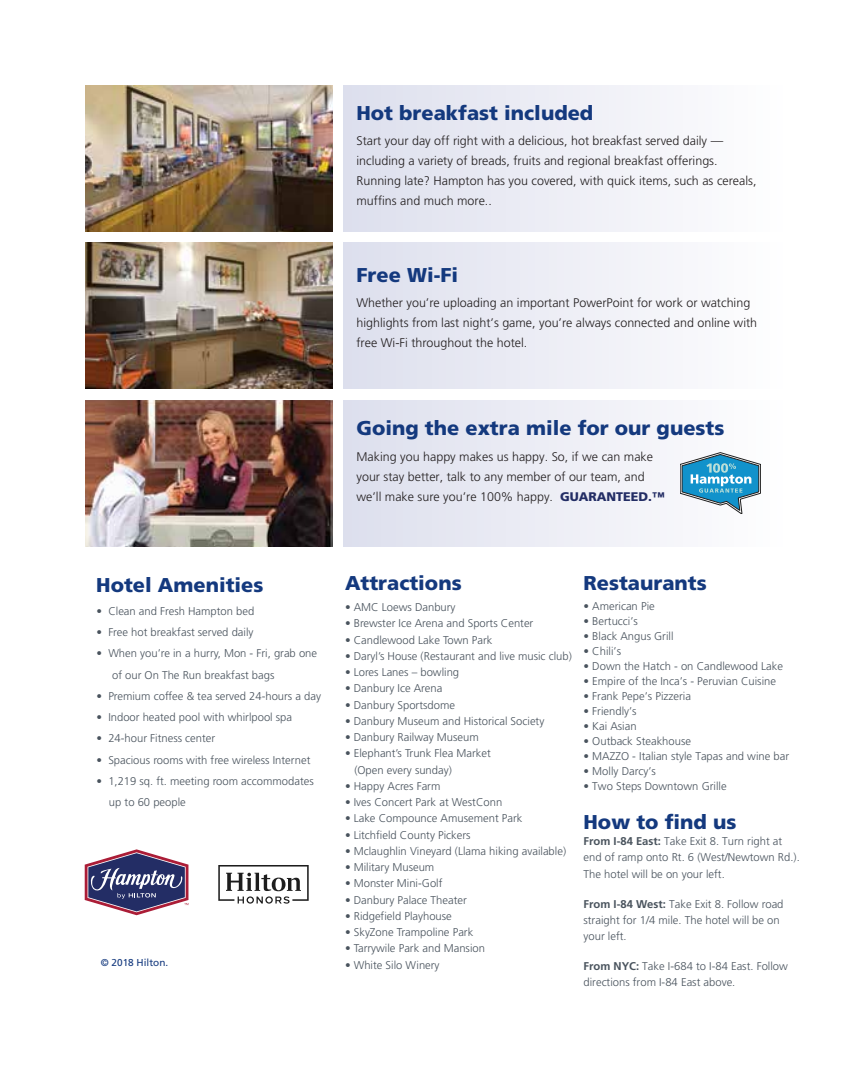
<style>
.page{position:relative;width:845px;height:1070px;background:#fff}
.page>*{position:absolute;margin:0;border:0;box-sizing:border-box;transform-origin:0 0}
.t1{font:900 20px "Frutiger";color:#14397e}
.t2{font:300 12.5px/20px "Frutiger";color:#231f20}
.t3{font:300 11.25px/16.2px "Frutiger";color:#49535d}
.t4{font:10px "Frutiger";color:#14397e}
.s1{font-weight:900;color:#232d65}
.s2{font-weight:700}
</style>
<div class="page">
<div style="left:344px;top:85px;width:438px;height:146px;background:linear-gradient(to right,#dddfed,#fefefe)"></div>
<div style="left:344px;top:242px;width:438px;height:147px;background:linear-gradient(to right,#dddfed,#fefefe)"></div>
<div style="left:344px;top:400px;width:438px;height:146px;background:linear-gradient(to right,#dddfed,#fefefe)"></div>
<svg style="left:218px;top:865px;width:91px;height:39px"></svg>
<img style="left:85px;top:85px;width:247px;height:146px">
<img style="left:85px;top:242px;width:247px;height:147px">
<img style="left:85px;top:400px;width:247px;height:146px">
<svg style="left:680px;top:453px;width:81px;height:61px"></svg>
<svg style="left:85px;top:849px;width:103px;height:66px"></svg>
<h1 class="t1" style="left:357px;top:101px;width:238px">Hot breakfast included</h1>
<p class="t2" style="left:357px;top:131px;width:402px">Start your day off right with a delicious, hot breakfast served daily — including a variety of breads, fruits and regional breakfast offerings.<br>Running late? Hampton has you covered, with quick items, such as cereals, muffins and much more..</p>
<h1 class="t1" style="left:357px;top:263px;width:103px">Free Wi-Fi</h1>
<p class="t2" style="left:357px;top:292px;width:402px">Whether you’re uploading an important PowerPoint for work or watching highlights from last night’s game, you’re always connected and online with free Wi-Fi throughout the hotel.</p>
<h1 class="t1" style="left:357px;top:416px;width:369px">Going the extra mile for our guests</h1>
<p class="t2" style="left:357px;top:447px;width:310px">Making you happy makes us happy. So, if we can make your stay better, talk to any member of our team, and we’ll make sure you’re 100% happy. <span class="s1">GUARANTEED.™</span></p>
<h1 class="t1" style="left:96px;top:573px;width:169px">Hotel Amenities</h1>
<p class="t3" style="left:96px;top:603px;width:159px">• Clean and Fresh Hampton bed</p>
<p class="t3" style="left:96px;top:624px;width:159px">• Free hot breakfast served daily</p>
<p class="t3" style="left:112px;top:643px;width:207px;line-height:21.2px;text-indent:-16px">• When you’re in a hurry, Mon - Fri, grab one of our On The Run breakfast bags</p>
<p class="t3" style="left:96px;top:688px;width:226px">• Premium coffee &amp; tea served 24-hours a day</p>
<p class="t3" style="left:96px;top:709px;width:197px">• Indoor heated pool with whirlpool spa</p>
<p class="t3" style="left:96px;top:730px;width:120px">• 24-hour Fitness center</p>
<p class="t3" style="left:96px;top:752px;width:215px">• Spacious rooms with free wireless Internet</p>
<p class="t3" style="left:109px;top:770px;width:206px;line-height:21.2px;text-indent:-13px">• 1,219 sq. ft. meeting room accommodates up to 60 people</p>
<p class="t4" style="left:101px;top:957px;width:69px">© 2018 Hilton.</p>
<h1 class="t1" style="left:345px;top:571px;width:118px">Attractions</h1>
<p class="t3" style="left:345px;top:599px;width:112px">• AMC Loews Danbury</p>
<p class="t3" style="left:345px;top:615px;width:190px">• Brewster Ice Arena and Sports Center</p>
<p class="t3" style="left:345px;top:632px;width:149px">• Candlewood Lake Town Park</p>
<p class="t3" style="left:345px;top:648px;width:228px">• Daryl’s House (Restaurant and live music club)</p>
<p class="t3" style="left:345px;top:664px;width:116px">• Lores Lanes – bowling</p>
<p class="t3" style="left:345px;top:680px;width:99px">• Danbury Ice Arena</p>
<p class="t3" style="left:345px;top:697px;width:112px">• Danbury Sportsdome</p>
<p class="t3" style="left:345px;top:713px;width:201px">• Danbury Museum and Historical Society</p>
<p class="t3" style="left:345px;top:729px;width:135px">• Danbury Railway Museum</p>
<p class="t3" style="left:354px;top:745px;width:138px;text-indent:-9px">• Elephant’s Trunk Flea Market (Open every sunday)</p>
<p class="t3" style="left:345px;top:778px;width:97px">• Happy Acres Farm</p>
<p class="t3" style="left:345px;top:794px;width:159px">• Ives Concert Park at WestConn</p>
<p class="t3" style="left:345px;top:810px;width:179px">• Lake Compounce Amusement Park</p>
<p class="t3" style="left:345px;top:827px;width:127px">• Litchfield County Pickers</p>
<p class="t3" style="left:345px;top:843px;width:223px">• Mclaughlin Vineyard (Llama hiking available)</p>
<p class="t3" style="left:345px;top:859px;width:91px">• Military Museum</p>
<p class="t3" style="left:345px;top:875px;width:99px">• Monster Mini-Golf</p>
<p class="t3" style="left:345px;top:892px;width:123px">• Danbury Palace Theater</p>
<p class="t3" style="left:345px;top:908px;width:108px">• Ridgefield Playhouse</p>
<p class="t3" style="left:345px;top:924px;width:130px">• SkyZone Trampoline Park</p>
<p class="t3" style="left:345px;top:940px;width:142px">• Tarrywile Park and Mansion</p>
<p class="t3" style="left:345px;top:957px;width:96px">• White Silo Winery</p>
<h1 class="t1" style="left:584px;top:571px;width:125px">Restaurants</h1>
<p class="t3" style="left:584px;top:598px;width:73px">• American Pie</p>
<p class="t3" style="left:584px;top:613px;width:56px">• Bertucci’s</p>
<p class="t3" style="left:584px;top:628px;width:92px">• Black Angus Grill</p>
<p class="t3" style="left:584px;top:643px;width:39px">• Chili’s</p>
<p class="t3" style="left:584px;top:658px;width:201px">• Down the Hatch - on Candlewood Lake</p>
<p class="t3" style="left:584px;top:673px;width:194px">• Empire of the Inca’s - Peruvian Cuisine</p>
<p class="t3" style="left:584px;top:688px;width:109px">• Frank Pepe’s Pizzeria</p>
<p class="t3" style="left:584px;top:703px;width:55px">• Friendly’s</p>
<p class="t3" style="left:584px;top:718px;width:55px">• Kai Asian</p>
<p class="t3" style="left:584px;top:733px;width:109px">• Outback Steakhouse</p>
<p class="t3" style="left:584px;top:748px;width:207px">• MAZZO - Italian style Tapas and wine bar</p>
<p class="t3" style="left:584px;top:763px;width:74px">• Molly Darcy’s</p>
<p class="t3" style="left:584px;top:778px;width:145px">• Two Steps Downtown Grille</p>
<h1 class="t1" style="left:584px;top:810px;width:154px">How to find us</h1>
<p class="t3" style="left:584px;top:833px;width:218px"><span class="s2">From I-84 East:</span> Take Exit 8. Turn right at end of ramp onto Rt. 6 (West/Newtown Rd.).<br>The hotel will be on your left.</p>
<p class="t3" style="left:584px;top:896px;width:202px"><span class="s2">From I-84 West:</span> Take Exit 8. Follow road straight for 1/4 mile. The hotel will be on your left.</p>
<p class="t3" style="left:584px;top:958px;width:206px"><span class="s2">From NYC:</span> Take I-684 to I-84 East. Follow directions from I-84 East above.</p>
</div>
